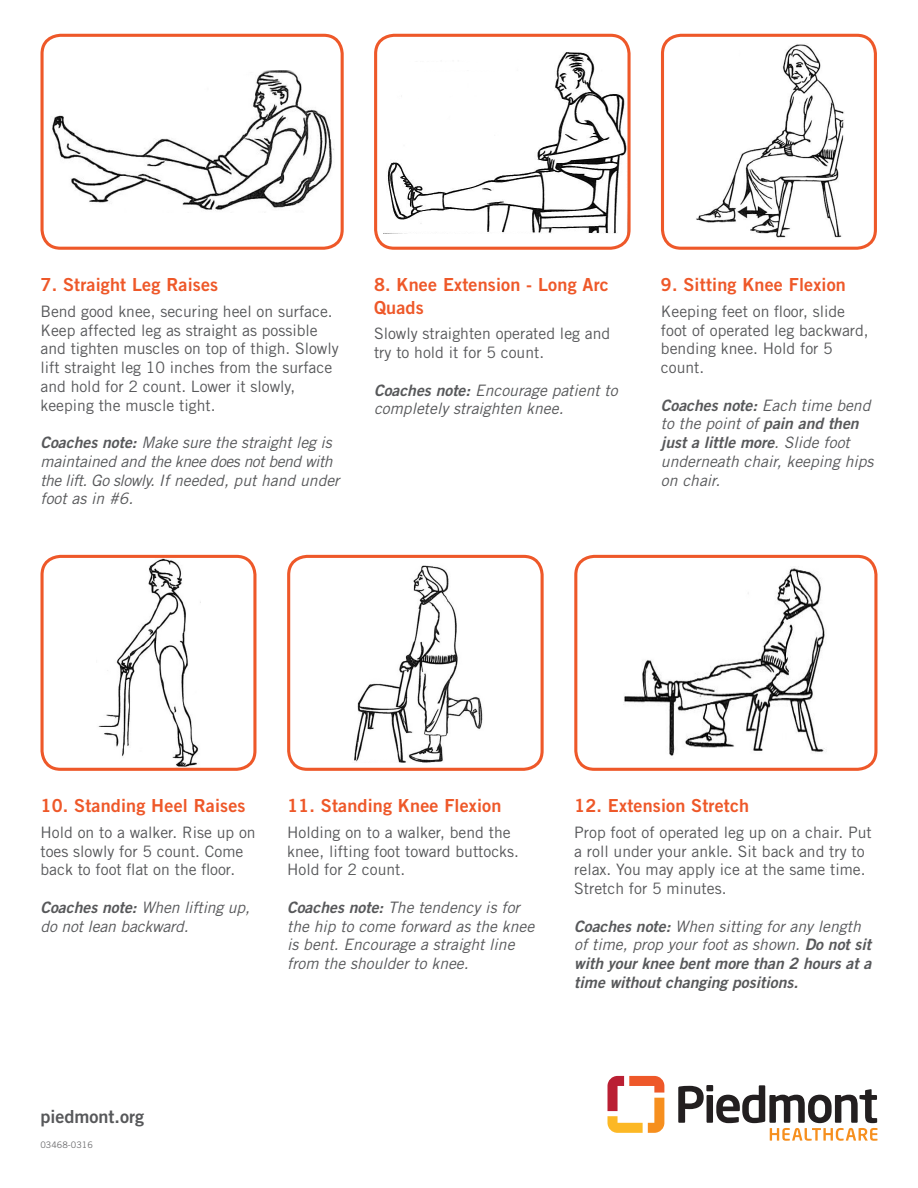
<style>
.page{position:relative;width:918px;height:1188px;background:#fff}
.page>*{position:absolute;margin:0;border:0;box-sizing:border-box;transform-origin:0 0}
.bullets1{font:18px/22.5px "Trade Gothic Bold Two";letter-spacing:.01em;color:#ee5829}
.t1{font:18px "Trade Gothic Bold Two";color:#57585a}
.bullets1-2{font:15.75px/18.8px "Trade Gothic";color:#57585a}
.bullets1-3{font:italic 15.75px/18.8px "Trade Gothic";color:#57585a}
.bullets1-4{font:italic 15.75px/18.8px "Trade Gothic Bold Two";color:#57585a}
.t2{font:9px "Trade Gothic";color:#6e6e70}
.s1{font-family:"Trade Gothic Bold Two"}
.s2{font-family:"Trade Gothic"}
</style>
<div class="page">
<svg style="left:678px;top:1085px;width:200px;height:56px"></svg>
<svg style="left:607px;top:1076px;width:57px;height:57px"></svg>
<img style="left:52px;top:71px;width:282px;height:140px">
<div style="left:40px;top:34px;width:304px;height:216px;border:3px solid #ee5829;border-radius:19px"></div>
<img style="left:98px;top:559px;width:101px;height:208px">
<div style="left:40px;top:555px;width:216px;height:216px;border:3px solid #ee5829;border-radius:19px"></div>
<img style="left:383px;top:52px;width:244px;height:182px">
<div style="left:374px;top:34px;width:257px;height:216px;border:3px solid #ee5829;border-radius:19px"></div>
<img style="left:354px;top:565px;width:129px;height:197px">
<div style="left:287px;top:555px;width:257px;height:216px;border:3px solid #ee5829;border-radius:19px"></div>
<img style="left:696px;top:44px;width:148px;height:194px">
<div style="left:661px;top:34px;width:216px;height:216px;border:3px solid #ee5829;border-radius:19px"></div>
<img style="left:624px;top:568px;width:201px;height:188px">
<div style="left:574px;top:555px;width:303px;height:216px;border:3px solid #ee5829;border-radius:19px"></div>
<p class="bullets1" style="left:40px;top:273px;width:179px">7. Straight Leg Raises</p>
<p class="bullets1-2" style="left:40px;top:302px;width:300px">Bend good knee, securing heel on surface.<br>Keep affected leg as straight as possible and tighten muscles on top of thigh. Slowly lift straight leg 10 inches from the surface and hold for 2 count. Lower it slowly, keeping the muscle tight.</p>
<p class="bullets1-3" style="left:40px;top:433px;width:301px"><span class="s1">Coaches note:</span> Make sure the straight leg is maintained and the knee does not bend with the lift. Go slowly. If needed, put hand under foot as in #6.</p>
<p class="bullets1" style="left:374px;top:273px;width:236px">8. Knee Extension - Long Arc<br>Quads</p>
<p class="bullets1-2" style="left:374px;top:324px;width:238px">Slowly straighten operated leg and try to hold it for 5 count.</p>
<p class="bullets1-3" style="left:374px;top:380px;width:245px"><span class="s1">Coaches note:</span> Encourage patient to completely straighten knee.</p>
<p class="bullets1" style="left:661px;top:273px;width:186px">9. Sitting Knee Flexion</p>
<p class="bullets1-2" style="left:661px;top:302px;width:209px">Keeping feet on floor, slide foot of operated leg backward, bending knee. Hold for 5 count.</p>
<p class="bullets1-3" style="left:661px;top:395px;width:214px"><span class="s1">Coaches note:</span> Each time bend to the point of <span class="s1">pain and then just a little more</span>. Slide foot underneath chair, keeping hips on chair.</p>
<p class="bullets1" style="left:40px;top:794px;width:207px">10. Standing Heel Raises</p>
<p class="bullets1-2" style="left:40px;top:823px;width:217px">Hold on to a walker. Rise up on toes slowly for 5 count. Come back to foot flat on the floor.</p>
<p class="bullets1-3" style="left:40px;top:898px;width:211px"><span class="s1">Coaches note:</span> When lifting up, do not lean backward.</p>
<p class="bullets1" style="left:287px;top:794px;width:216px">11. Standing Knee Flexion</p>
<p class="bullets1-2" style="left:287px;top:823px;width:233px">Holding on to a walker, bend the knee, lifting foot toward buttocks.<br>Hold for 2 count.</p>
<p class="bullets1-3" style="left:287px;top:898px;width:249px"><span class="s1">Coaches note:</span> The tendency is for the hip to come forward as the knee is bent. Encourage a straight line from the shoulder to knee.</p>
<p class="bullets1" style="left:574px;top:794px;width:177px">12. Extension Stretch</p>
<p class="bullets1-2" style="left:574px;top:823px;width:299px">Prop foot of operated leg up on a chair. Put a roll under your ankle. Sit back and try to relax. You may apply ice at the same time.<br>Stretch for 5 minutes.</p>
<p class="bullets1-4" style="left:574px;top:916px;width:298px">Coaches note: <span class="s2">When sitting for any length of time, prop your foot as shown.</span> Do not sit with your knee bent more than 2 hours at a time without changing positions.</p>
<p class="t1" style="left:40px;top:1105px;width:105px">piedmont.org</p>
<p class="t2" style="left:40px;top:1139px;width:54px">03468-0316</p>
</div>
